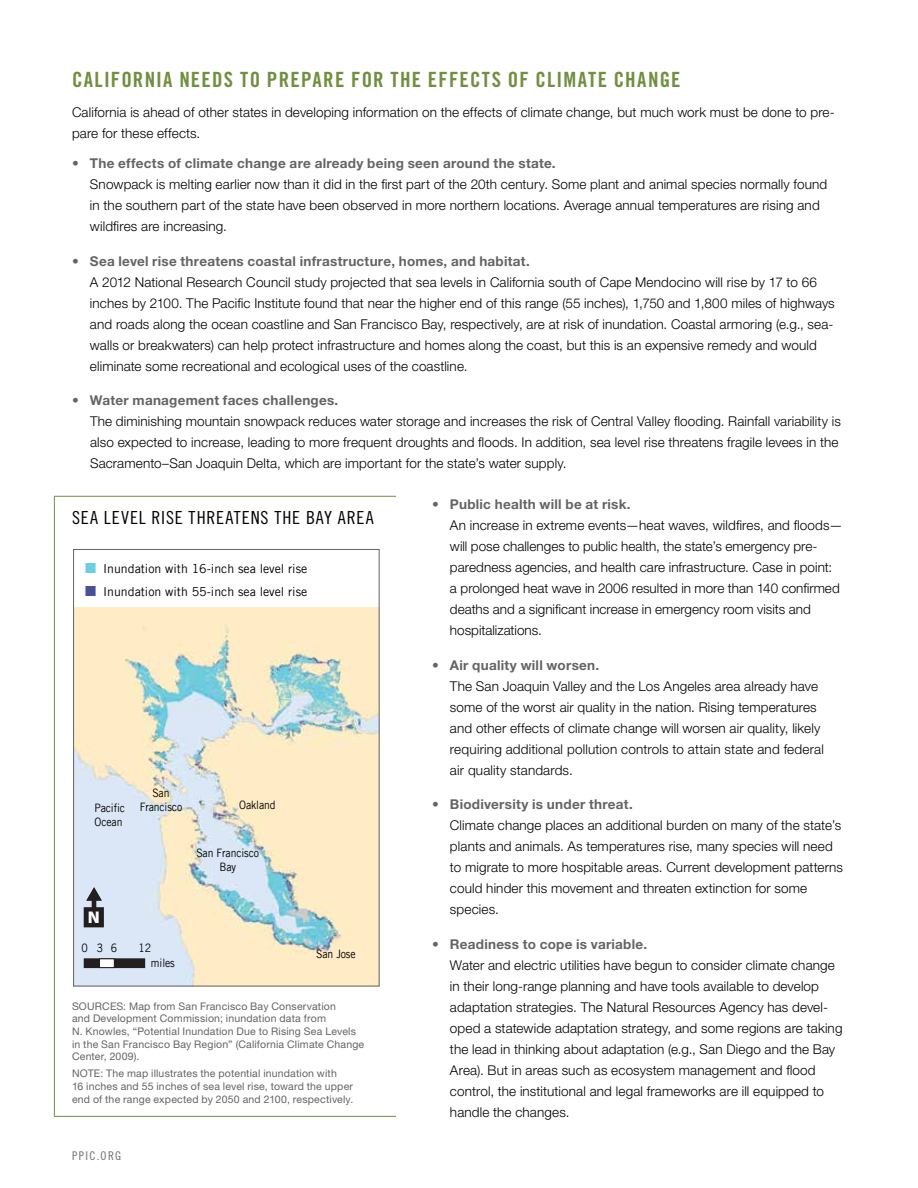
<style>
.page{position:relative;width:918px;height:1188px;background:#fff}
.page>*{position:absolute;margin:0;border:0;box-sizing:border-box;transform-origin:0 0}
.t1{font:21px "Trade Gothic LT Std Bd Cn 20";letter-spacing:.06em;color:#718f40}
.t2{font:18px "Trade Gothic LT Std Cn 18";letter-spacing:.05em;color:#000}
.t3{font:900 16.95px "Myriad Pro";color:#fff}
.t4{font:300 13.5px/21px "Helvetica Neue LT Std";letter-spacing:.01em;color:#000}
.t5{font:700 13.5px "Helvetica Neue LT Std";letter-spacing:.02em;color:#636466}
.t6{font:12.3px/22.4px "Trade Gothic LT";color:#000}
.t7{font:12px "Trade Gothic LT Std Cn 18";letter-spacing:.115em;color:#6d6e71}
.t8{font:11.55px/14px "Trade Gothic LT";letter-spacing:-.01em;color:#000;scale:.9 1}
.t9{font:10.5px/12.6px "Helvetica Neue LT Std";letter-spacing:.015em;color:#636466}
</style>
<div class="page">
<hr style="left:54px;top:496px;width:1px;height:620px;background:#718f40">
<hr style="left:54px;top:496px;width:342px;height:1px;background:#718f40">
<img style="left:75px;top:607px;width:302px;height:377px">
<svg style="left:86px;top:887px;width:16px;height:20px"></svg>
<hr style="left:92px;top:899px;width:4px;height:12px;background:#231f20">
<div style="left:84px;top:908px;width:19px;height:19px;background:#231f20"></div>
<div style="left:84px;top:907px;width:20px;height:20px;border:2px solid #231f20"></div>
<div style="left:84px;top:959px;width:61px;height:9px;background:#231f20"></div>
<div style="left:84px;top:958px;width:61px;height:10px;border:1px solid #231f20"></div>
<div style="left:100px;top:959px;width:14px;height:9px;background:#fff"></div>
<div style="left:99px;top:958px;width:16px;height:10px;border:1px solid #231f20"></div>
<div style="left:73px;top:549px;width:306px;height:437px;border:1px solid #636466"></div>
<hr style="left:54px;top:1116px;width:342px;height:1px;background:#718f40">
<h1 class="t1" style="left:72px;top:67px;width:610px">CALIFORNIA NEEDS TO PREPARE FOR THE EFFECTS OF CLIMATE CHANGE</h1>
<p class="t4" style="left:72px;top:102px;width:764px">California is ahead of other states in developing information on the effects of climate change, but much work must be done to pre&shy;pare for these effects.</p>
<p class="t5" style="left:72px;top:155px;width:485px">• The effects of climate change are already being seen around the state.</p>
<p class="t4" style="left:90px;top:174px;width:739px">Snowpack is melting earlier now than it did in the first part of the 20th century. Some plant and animal species normally found in the southern part of the state have been observed in more northern locations. Average annual temperatures are rising and wildfires are increasing.</p>
<p class="t5" style="left:72px;top:253px;width:459px">• Sea level rise threatens coastal infrastructure, homes, and habitat.</p>
<p class="t4" style="left:90px;top:271px;width:746px">A 2012 National Research Council study projected that sea levels in California south of Cape Mendocino will rise by 17 to 66 inches by 2100. The Pacific Institute found that near the higher end of this range (55 inches), 1,750 and 1,800 miles of highways and roads along the ocean coastline and San Francisco Bay, respectively, are at risk of inundation. Coastal armoring (e.g., sea&shy;walls or breakwaters) can help protect infrastructure and homes along the coast, but this is an expensive remedy and would eliminate some recreational and ecological uses of the coastline.</p>
<p class="t5" style="left:72px;top:392px;width:268px">• Water management faces challenges.</p>
<p class="t4" style="left:90px;top:411px;width:753px">The diminishing mountain snowpack reduces water storage and increases the risk of Central Valley flooding. Rainfall variability is also expected to increase, leading to more frequent droughts and floods. In addition, sea level rise threatens fragile levees in the<br>Sacramento–San Joaquin Delta, which are important for the state’s water supply.</p>
<h2 class="t2" style="left:72px;top:507px;width:50px">SEA LEVEL</h2>
<h2 class="t2" style="left:152px;top:507px;width:55px">RISE THREATENS</h2>
<h2 class="t2" style="left:274px;top:507px;width:10px">THE</h2>
<h2 class="t2" style="left:306px;top:507px;width:51px">BAY AREA</h2>
<p class="t5" style="left:432px;top:496px;width:200px">• Public health will be at risk.</p>
<p class="t4" style="left:450px;top:515px;width:394px">An increase in extreme events—heat waves, wildfires, and floods— will pose challenges to public health, the state’s emergency pre&shy;paredness agencies, and health care infrastructure. Case in point: a prolonged heat wave in 2006 resulted in more than 140 confirmed deaths and a significant increase in emergency room visits and hospitalizations.</p>
<p class="t5" style="left:432px;top:657px;width:169px">• Air quality will worsen.</p>
<p class="t4" style="left:450px;top:675px;width:375px">The San Joaquin Valley and the Los Angeles area already have some of the worst air quality in the nation. Rising temperatures and other effects of climate change will worsen air quality, likely requiring additional pollution controls to attain state and federal air quality standards.</p>
<p class="t5" style="left:432px;top:796px;width:202px">• Biodiversity is under threat.</p>
<p class="t4" style="left:450px;top:815px;width:395px">Climate change places an additional burden on many of the state’s plants and animals. As temperatures rise, many species will need to migrate to more hospitable areas. Current development patterns could hinder this movement and threaten extinction for some species.</p>
<p class="t5" style="left:432px;top:936px;width:217px">• Readiness to cope is variable.</p>
<p class="t4" style="left:450px;top:954px;width:394px">Water and electric utilities have begun to consider climate change in their long-range planning and have tools available to develop adaptation strategies. The Natural Resources Agency has devel&shy;oped a statewide adaptation strategy, and some regions are taking the lead in thinking about adaptation (e.g., San Diego and the Bay Area). But in areas such as ecosystem management and flood control, the institutional and legal frameworks are ill equipped to handle the changes.</p>
<p class="t6" style="left:103px;top:557px;width:206px">Inundation with 16-inch sea level rise<br>Inundation with 55-inch sea level rise</p>
<p class="t8" style="left:140px;top:786px;width:49px;text-align:center">San<br>Francisco</p>
<p class="t8" style="left:239px;top:798px;width:42px">Oakland</p>
<p class="t8" style="left:95px;top:801px;width:35px">Pacific<br>Ocean</p>
<p class="t8" style="left:196px;top:846px;width:71px;text-align:center">San Francisco<br>Bay</p>
<p class="t3" style="left:88px;top:906px;width:13px">N</p>
<p class="t8" style="left:81px;top:941px;width:41px">0 3 6</p>
<p class="t8" style="left:151px;top:941px;width:28px;line-height:14.7px;text-indent:-12px">12 miles</p>
<p class="t8" style="left:316px;top:947px;width:45px">San Jose</p>
<p class="t9" style="left:72px;top:1000px;width:294px">SOURCES: Map from San Francisco Bay Conservation<br>and Development Commission; inundation data from<br>N. Knowles, “Potential Inundation Due to Rising Sea Levels in the San Francisco Bay Region” (California Climate Change Center, 2009).</p>
<p class="t9" style="left:72px;top:1067px;width:283px">NOTE: The map illustrates the potential inundation with<br>16 inches and 55 inches of sea level rise, toward the upper end of the range expected by 2050 and 2100, respectively.</p>
<p class="t7" style="left:72px;top:1148px;width:51px">PPIC.ORG</p>
</div>
